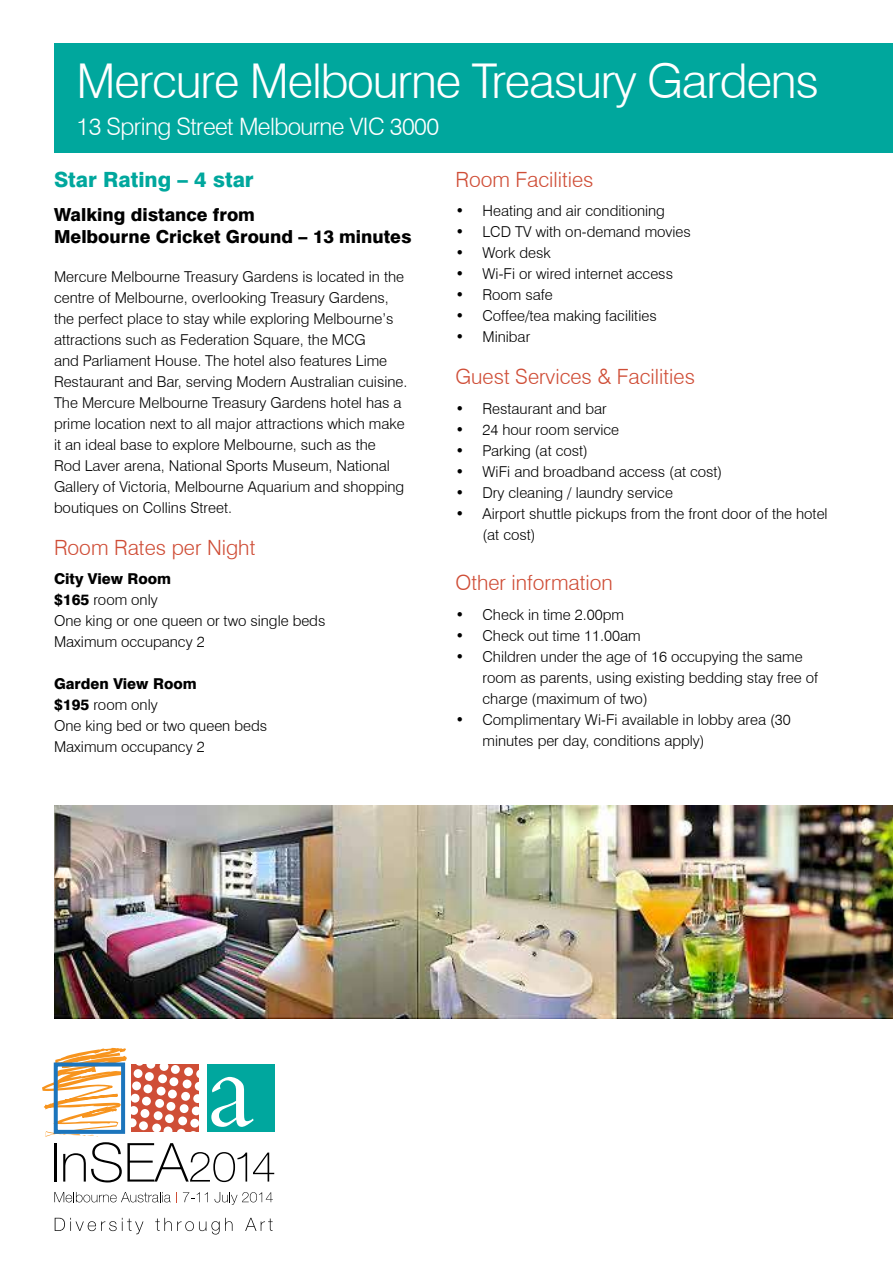
<style>
.page{position:relative;width:893px;height:1263px;background:#fff}
.page>*{position:absolute;margin:0;border:0;box-sizing:border-box;transform-origin:0 0}
.t1{font:300 48px "Swiss 721 BT";letter-spacing:-.025em;color:#fff}
.t2{font:300 24px "Swiss 721 BT";letter-spacing:-.025em;color:#fff}
.t3{font:300 21px "Swiss 721 BT";color:#cf4d36}
.t4{font:800 21px "Swiss 721 BT";color:#00a79d}
.t5{font:800 18px/21.6px "Swiss 721 BT";color:#000}
.t6{font:300 15px/21px "Swiss 721 BT";color:#000}
.s1{font-weight:800}
</style>
<div class="page">
<svg style="left:54px;top:1192px;width:123px;height:10px"></svg>
<svg style="left:183px;top:1192px;width:25px;height:10px"></svg>
<svg style="left:215px;top:1192px;width:58px;height:13px"></svg>
<svg style="left:42px;top:1048px;width:232px;height:134px"></svg>
<svg style="left:55px;top:1218px;width:88px;height:16px"></svg>
<svg style="left:155px;top:1218px;width:78px;height:16px"></svg>
<svg style="left:245px;top:1218px;width:28px;height:13px"></svg>
<div style="left:54px;top:43px;width:839px;height:110px;background:#00a79d"></div>
<img style="left:54px;top:805px;width:839px;height:213px">
<h1 class="t1" style="left:77px;top:52px;width:744px">Mercure Melbourne Treasury Gardens</h1>
<h2 class="t2" style="left:77px;top:112px;width:364px">13 Spring Street Melbourne VIC 3000</h2>
<h3 class="t4" style="left:54px;top:167px;width:201px">Star Rating – 4 star</h3>
<p class="t5" style="left:54px;top:204px;width:359px">Walking distance from<br>Melbourne Cricket Ground – 13 minutes</p>
<p class="t6" style="left:54px;top:266px;width:355px">Mercure Melbourne Treasury Gardens is located in the centre of Melbourne, overlooking Treasury Gardens, the perfect place to stay while exploring Melbourne’s attractions such as Federation Square, the MCG<br>and Parliament House. The hotel also features Lime Restaurant and Bar, serving Modern Australian cuisine.<br>The Mercure Melbourne Treasury Gardens hotel has a prime location next to all major attractions which make it an ideal base to explore Melbourne, such as the<br>Rod Laver arena, National Sports Museum, National Gallery of Victoria, Melbourne Aquarium and shopping boutiques on Collins Street.</p>
<h3 class="t3" style="left:54px;top:534px;width:203px">Room Rates per Night</h3>
<p class="t6" style="left:54px;top:568px;width:273px"><span class="s1">City View Room<br>$165</span> room only<br>One king or one queen or two single beds<br>Maximum occupancy 2</p>
<p class="t6" style="left:54px;top:673px;width:215px"><span class="s1">Garden View Room<br>$195</span> room only<br>One king bed or two queen beds<br>Maximum occupancy 2</p>
<h3 class="t3" style="left:455px;top:167px;width:140px">Room Facilities</h3>
<p class="t6" style="left:455px;top:200px;width:211px">• Heating and air conditioning</p>
<p class="t6" style="left:455px;top:221px;width:237px">• LCD TV with on-demand movies</p>
<p class="t6" style="left:455px;top:242px;width:97px">• Work desk</p>
<p class="t6" style="left:455px;top:263px;width:219px">• Wi-Fi or wired internet access</p>
<p class="t6" style="left:455px;top:284px;width:99px">• Room safe</p>
<p class="t6" style="left:455px;top:305px;width:203px">• Coffee/tea making facilities</p>
<p class="t6" style="left:455px;top:326px;width:76px">• Minibar</p>
<h3 class="t3" style="left:455px;top:364px;width:241px">Guest Services &amp; Facilities</h3>
<p class="t6" style="left:455px;top:398px;width:153px">• Restaurant and bar</p>
<p class="t6" style="left:455px;top:419px;width:165px">• 24 hour room service</p>
<p class="t6" style="left:455px;top:440px;width:134px">• Parking (at cost)</p>
<p class="t6" style="left:455px;top:461px;width:268px">• WiFi and broadband access (at cost)</p>
<p class="t6" style="left:455px;top:482px;width:219px">• Dry cleaning / laundry service</p>
<p class="t6" style="left:482px;top:503px;width:347px;text-indent:-27px">• Airport shuttle pickups from the front door of the hotel (at cost)</p>
<h3 class="t3" style="left:455px;top:570px;width:159px">Other information</h3>
<p class="t6" style="left:455px;top:604px;width:170px">• Check in time 2.00pm</p>
<p class="t6" style="left:455px;top:625px;width:187px">• Check out time 11.00am</p>
<p class="t6" style="left:482px;top:646px;width:337px;text-indent:-27px">• Children under the age of 16 occupying the same room as parents, using existing bedding stay free of charge (maximum of two)</p>
<p class="t6" style="left:482px;top:709px;width:310px;text-indent:-27px">• Complimentary Wi-Fi available in lobby area (30 minutes per day, conditions apply)</p>
</div>
